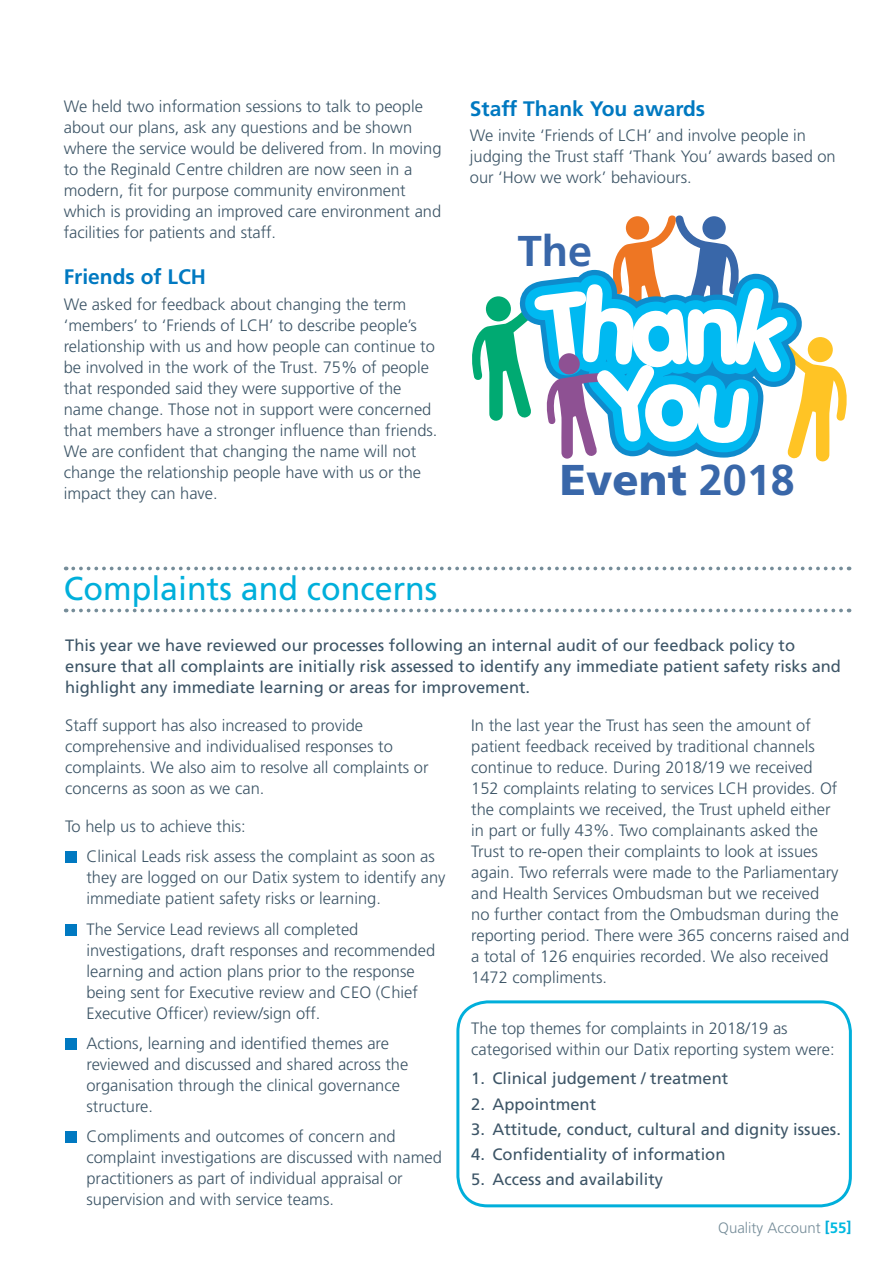
<style>
.page{position:relative;width:893px;height:1263px;background:#fff}
.page>*{position:absolute;margin:0;border:0;box-sizing:border-box;transform-origin:0 0}
.t1{font:101.85px "VAG Rounded BT";color:#fff}
.t2{font:101.4px "VAG Rounded BT";color:#fff}
.t3{font:900 43.05px "Frutiger";color:#3967a9}
.t4{font:700 43.05px "Frutiger";color:#3967a9}
.t5{font:33px "Frutiger";color:#00afdb}
.t6{font:700 21px "Frutiger";color:#0079c1}
.t7{font:300 16.5px/21px "Frutiger";color:#3d5567}
.t8{font:16.5px/21px "Frutiger";color:#3d5567}
.t9{font:300 15px "Frutiger";color:#768d99}
.s1{font-weight:700}
.s2{font-weight:700;color:#00afdb}
.s3{font-weight:700;color:#00bbe1}
</style>
<div class="page">
<div style="left:456px;top:1000px;width:396px;height:207px;border:3px solid #00afdb;border-radius:30px"></div>
<svg style="left:73px;top:567px;width:777px;height:3px"></svg>
<svg style="left:73px;top:609px;width:777px;height:3px"></svg>
<div style="left:65px;top:852px;width:11px;height:11px;background:#0079c1"></div>
<div style="left:65px;top:924px;width:11px;height:11px;background:#0079c1"></div>
<div style="left:65px;top:1038px;width:11px;height:11px;background:#0079c1"></div>
<div style="left:65px;top:1131px;width:11px;height:11px;background:#0079c1"></div>
<svg style="left:472px;top:215px;width:375px;height:247px"></svg>
<p class="t7" style="left:64px;top:96px;width:379px">We held two information sessions to talk to people about our plans, ask any questions and be shown where the service would be delivered from. In moving to the Reginald Centre children are now seen in a modern, fit for purpose community environment which is providing an improved care environment and facilities for patients and staff.</p>
<p class="t6" style="left:64px;top:265px;width:144px">Friends of LCH</p>
<p class="t7" style="left:64px;top:293px;width:375px">We asked for feedback about changing the term ‘members’ to ‘Friends of LCH’ to describe people’s relationship with us and how people can continue to be involved in the work of the Trust. 75% of people that responded said they were supportive of the name change. Those not in support were concerned that members have a stronger influence than friends.<br>We are confident that changing the name will not change the relationship people have with us or the impact they can have.</p>
<p class="t6" style="left:470px;top:96px;width:237px">Staff Thank You awards</p>
<p class="t7" style="left:470px;top:125px;width:367px">We invite ‘Friends of LCH’ and involve people in judging the Trust staff ‘Thank You’ awards based on our ‘How we work’ behaviours.</p>
<h3 class="t4" style="left:518px;top:226px;width:76px">The</h3>
<h2 class="t2" style="left:682px;top:263px;width:61px">n</h2>
<h1 class="t1" style="left:643px;top:339px;width:61px">o</h1>
<h3 class="t3" style="left:560px;top:454px;width:236px">Event <span class="s1">2018</span></h3>
<h3 class="t5" style="left:64px;top:569px;width:375px">Complaints and concerns</h3>
<p class="t8" style="left:65px;top:635px;width:777px">This year we have reviewed our processes following an internal audit of our feedback policy to ensure that all complaints are initially risk assessed to identify any immediate patient safety risks and highlight any immediate learning or areas for improvement.</p>
<p class="t7" style="left:65px;top:715px;width:365px">Staff support has also increased to provide comprehensive and individualised responses to complaints. We also aim to resolve all complaints or concerns as soon as we can.</p>
<p class="t7" style="left:86px;top:811px;width:350px;line-height:30.2px;text-indent:-21px">To help us to achieve this:<br>Clinical Leads risk assess the complaint as soon as</p>
<p class="t7" style="left:86px;top:867px;width:361px">they are logged on our Datix system to identify any immediate patient safety risks or learning.</p>
<p class="t7" style="left:86px;top:918px;width:350px">The Service Lead reviews all completed investigations, draft responses and recommended learning and action plans prior to the response being sent for Executive review and CEO (Chief Executive Officer) review/sign off.</p>
<p class="t7" style="left:86px;top:1033px;width:323px">Actions, learning and identified themes are reviewed and discussed and shared across the organisation through the clinical governance structure.</p>
<p class="t7" style="left:86px;top:1126px;width:357px">Compliments and outcomes of concern and complaint investigations are discussed with named practitioners as part of individual appraisal or supervision and with service teams.</p>
<p class="t7" style="left:471px;top:715px;width:380px">In the last year the Trust has seen the amount of patient feedback received by traditional channels continue to reduce. During 2018/19 we received<br>152 complaints relating to services LCH provides. Of the complaints we received, the Trust upheld either<br>in part or fully 43%. Two complainants asked the Trust to re-open their complaints to look at issues again. Two referrals were made to the Parliamentary and Health Services Ombudsman but we received<br>no further contact from the Ombudsman during the reporting period. There were 365 concerns raised and a total of 126 enquiries recorded. We also received 1472 compliments.</p>
<p class="t7" style="left:471px;top:1018px;width:365px">The top themes for complaints in 2018/19 as categorised within our Datix reporting system were:</p>
<p class="t8" style="left:471px;top:1068px;width:258px">1. Clinical judgement / treatment</p>
<p class="t8" style="left:471px;top:1093px;width:126px">2. Appointment</p>
<p class="t8" style="left:471px;top:1118px;width:371px">3. Attitude, conduct, cultural and dignity issues.</p>
<p class="t8" style="left:471px;top:1144px;width:256px">4. Confidentiality of information</p>
<p class="t8" style="left:471px;top:1169px;width:193px">5. Access and availability</p>
<p class="t9" style="left:718px;top:1219px;width:135px">Quality Account <span class="s2">[</span><span class="s3">55</span><span class="s2">]</span></p>
</div>
